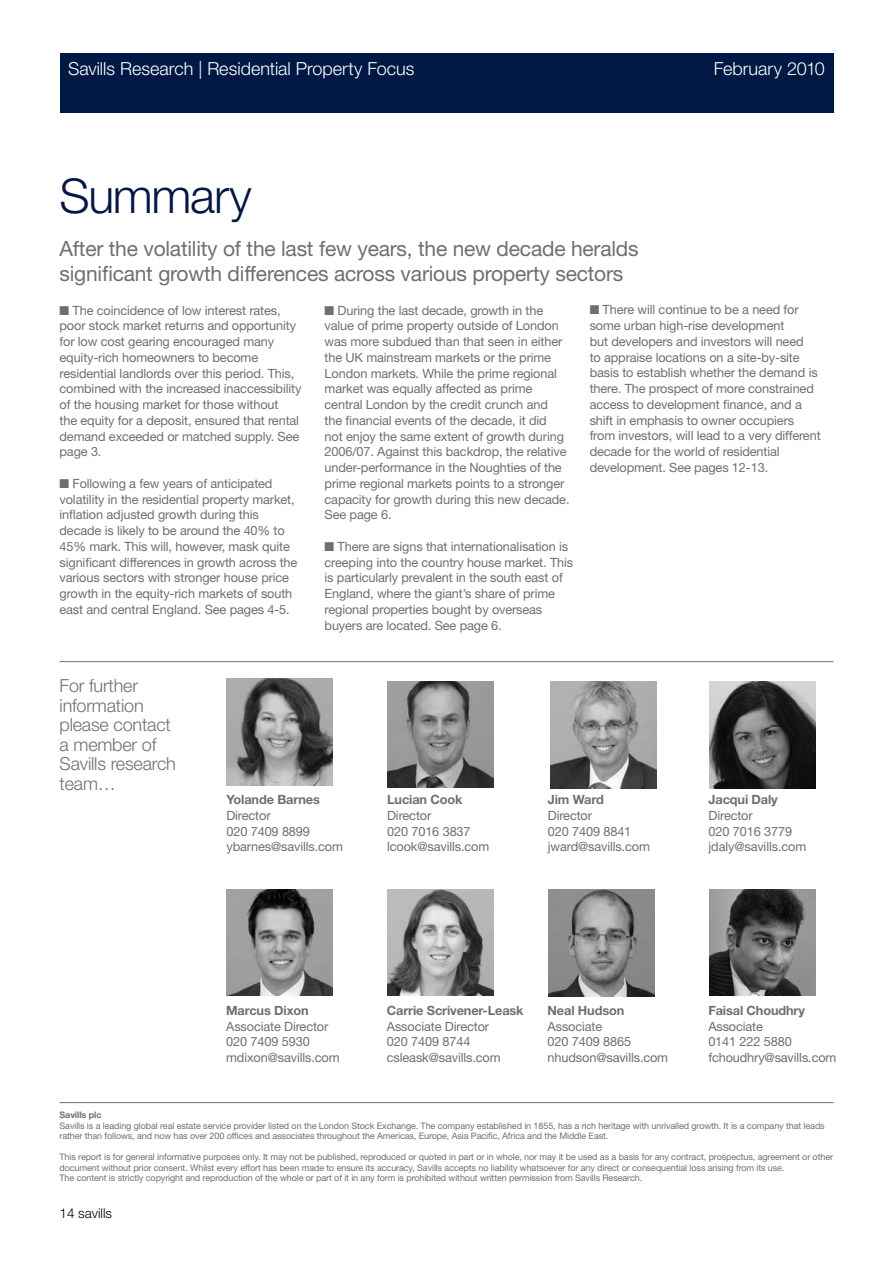
<style>
.page{position:relative;width:893px;height:1263px;background:#fff}
.page>*{position:absolute;margin:0;border:0;box-sizing:border-box;transform-origin:0 0}
.t1{font:300 48px "Helvetica Neue LT Std";letter-spacing:-.025em;color:#001844}
.t2{font:21px/25.5px "Helvetica Neue LT Std";letter-spacing:-.01em;color:#6d6f71}
.t3{font:300 18px/19.5px "Helvetica Neue LT Std";letter-spacing:-.01em;color:#6d6f71}
.t4{font:300 18px "Helvetica Neue LT Std";color:#fff}
.t5{font:300 13.5px "Helvetica Neue LT Std";color:#000}
.t6{font:12.75px/15.8px "Helvetica Neue LT Std";letter-spacing:-.01em;color:#6d6f71}
.t7{font:700 12.75px "Helvetica Neue LT Std";letter-spacing:-.01em;color:#6d6f71}
.t8{font:9px/10.5px "Helvetica Neue LT Std";letter-spacing:-.01em;color:#6d6f71}
.t9{font:700 9px "Helvetica Neue LT Std";letter-spacing:-.01em;color:#6d6f71}
</style>
<div class="page">
<hr style="left:60px;top:661px;width:773px;height:1px;background:#6d6f71">
<img style="left:226px;top:889px;width:107px;height:107px">
<img style="left:387px;top:889px;width:106px;height:107px">
<img style="left:548px;top:890px;width:106px;height:106px">
<div style="left:60px;top:53px;width:773px;height:60px;background:#001844"></div>
<img style="left:709px;top:889px;width:106px;height:107px">
<hr style="left:60px;top:1102px;width:773px;height:1px;background:#6d6f71">
<img style="left:226px;top:679px;width:107px;height:106px">
<img style="left:387px;top:681px;width:106px;height:107px">
<img style="left:550px;top:682px;width:106px;height:106px">
<img style="left:709px;top:682px;width:106px;height:106px">
<h3 class="t4" style="left:68px;top:57px;width:348px">Savills Research | Residential Property Focus</h3>
<h3 class="t4" style="left:714px;top:57px;width:113px">February 2010</h3>
<h1 class="t1" style="left:60px;top:166px;width:194px">Summary</h1>
<h2 class="t2" style="left:60px;top:235px;width:581px">After the volatility of the last few years, the new decade heralds significant growth differences across various property sectors</h2>
<p class="t6" style="left:325px;top:302px;width:246px">■ During the last decade, growth in the value of prime property outside of London was more subdued than that seen in either the UK mainstream markets or the prime London markets. While the prime regional market was equally affected as prime central London by the credit crunch and<br>the financial events of the decade, it did<br>not enjoy the same extent of growth during 2006/07. Against this backdrop, the relative under-performance in the Noughties of the prime regional markets points to a stronger capacity for growth during this new decade.<br>See page 6.</p>
<p class="t6" style="left:325px;top:538px;width:250px">■ There are signs that internationalisation is creeping into the country house market. This is particularly prevalent in the south east of England, where the giant’s share of prime regional properties bought by overseas buyers are located. See page 6.</p>
<p class="t6" style="left:590px;top:302px;width:232px">■ There will continue to be a need for some urban high-rise development<br>but developers and investors will need<br>to appraise locations on a site-by-site basis to establish whether the demand is there. The prospect of more constrained access to development finance, and a shift in emphasis to owner occupiers from investors, will lead to a very different decade for the world of residential development. See pages 12-13.</p>
<p class="t6" style="left:60px;top:302px;width:243px">■ The coincidence of low interest rates, poor stock market returns and opportunity for low cost gearing encouraged many equity-rich homeowners to become residential landlords over this period. This, combined with the increased inaccessibility of the housing market for those without<br>the equity for a deposit, ensured that rental demand exceeded or matched supply. See page 3.</p>
<p class="t6" style="left:60px;top:475px;width:239px">■ Following a few years of anticipated volatility in the residential property market, inflation adjusted growth during this decade is likely to be around the 40% to 45% mark. This will, however, mask quite significant differences in growth across the various sectors with stronger house price growth in the equity-rich markets of south east and central England. See pages 4-5.</p>
<h3 class="t3" style="left:60px;top:676px;width:118px">For further information please contact a member of<br>Savills research team…</h3>
<p class="t7" style="left:226px;top:792px;width:95px">Yolande Barnes</p>
<p class="t6" style="left:226px;top:807px;width:118px">Director<br>020 7409 8899 ybarnes@savills.com</p>
<p class="t7" style="left:387px;top:792px;width:77px">Lucian Cook</p>
<p class="t6" style="left:387px;top:807px;width:104px">Director<br>020 7016 3837 lcook@savills.com</p>
<p class="t7" style="left:548px;top:792px;width:57px">Jim Ward</p>
<p class="t6" style="left:548px;top:807px;width:104px">Director<br>020 7409 8841 jward@savills.com</p>
<p class="t7" style="left:708px;top:792px;width:71px">Jacqui Daly</p>
<p class="t6" style="left:708px;top:807px;width:99px">Director<br>020 7016 3779 jdaly@savills.com</p>
<p class="t7" style="left:226px;top:1002px;width:84px">Marcus Dixon</p>
<p class="t6" style="left:226px;top:1018px;width:115px">Associate Director<br>020 7409 5930 mdixon@savills.com</p>
<p class="t7" style="left:387px;top:1002px;width:138px">Carrie Scrivener-Leask</p>
<p class="t6" style="left:387px;top:1018px;width:115px">Associate Director<br>020 7409 8744 csleask@savills.com</p>
<p class="t7" style="left:548px;top:1002px;width:78px">Neal Hudson</p>
<p class="t6" style="left:548px;top:1018px;width:122px">Associate<br>020 7409 8865 nhudson@savills.com</p>
<p class="t7" style="left:708px;top:1002px;width:98px">Faisal Choudhry</p>
<p class="t6" style="left:708px;top:1018px;width:130px">Associate<br>0141 222 5880 fchoudhry@savills.com</p>
<p class="t9" style="left:60px;top:1109px;width:44px">Savills plc</p>
<p class="t8" style="left:60px;top:1120px;width:767px">Savills is a leading global real estate service provider listed on the London Stock Exchange. The company established in 1855, has a rich heritage with unrivalled growth. It is a company that leads rather than follows, and now has over 200 offices and associates throughout the Americas, Europe, Asia Pacific, Africa and the Middle East.</p>
<p class="t8" style="left:60px;top:1152px;width:775px">This report is for general informative purposes only. It may not be published, reproduced or quoted in part or in whole, nor may it be used as a basis for any contract, prospectus, agreement or other document without prior consent. Whilst every effort has been made to ensure its accuracy, Savills accepts no liability whatsoever for any direct or consequential loss arising from its use.<br>The content is strictly copyright and reproduction of the whole or part of it in any form is prohibited without written permission from Savills Research.</p>
<p class="t5" style="left:60px;top:1205px;width:54px">14 savills</p>
</div>
